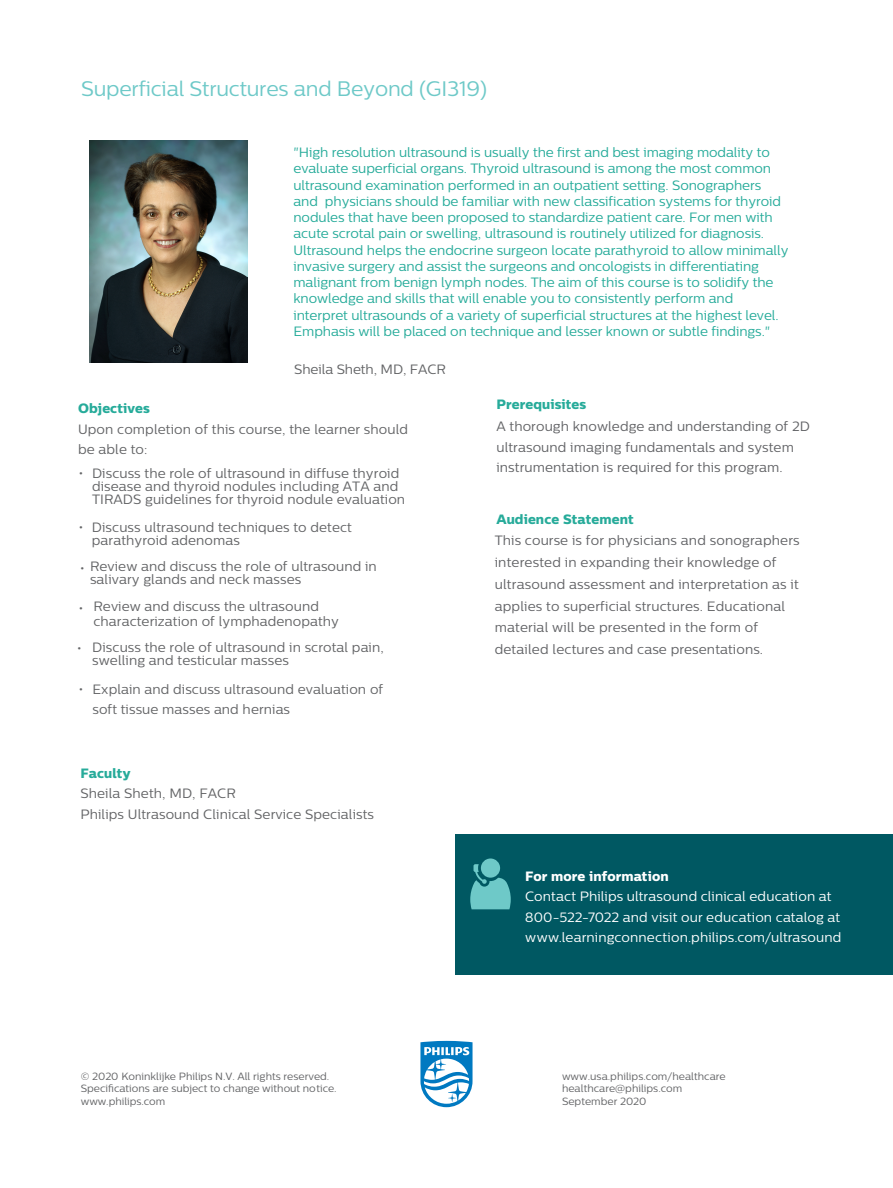
<style>
.page{position:relative;width:893px;height:1188px;background:#fff}
.page>*{position:absolute;margin:0;border:0;box-sizing:border-box;transform-origin:0 0}
.t1{font:21px "Centrale Sans";letter-spacing:-.01em;color:#6ec9c8}
.t2{font:13.5px/16.2px "Centrale Sans";letter-spacing:-.005em;color:#26ab9a}
.t3{font:13.5px/13.8px "Centrale Sans";letter-spacing:.005em;color:#636466}
.t4{font:13.5px/21.8px "Centrale Sans";letter-spacing:.01em;color:#626366}
.t5{font:13.5px/20.2px "Centrale Sans";letter-spacing:.01em;color:#fff}
.t6{font:13.5px "Centrale Sans X Bold";letter-spacing:.005em;color:#27ab9a}
.t7{font:13.5px "Centrale Sans X Bold";letter-spacing:.005em;color:#fff}
.t8{font:13.5px "Centrale Sans X Bold";letter-spacing:.005em;color:#26ab9a}
.t9{font:10.5px/12.3px "Centrale Sans";color:#636466}
.s1{color:#636466}
</style>
<div class="page">
<svg style="left:420px;top:1041px;width:52px;height:66px"></svg>
<div style="left:455px;top:834px;width:438px;height:141px;background:#005862"></div>
<svg style="left:470px;top:858px;width:41px;height:51px"></svg>
<img style="left:89px;top:141px;width:158px;height:221px">
<h1 class="t1" style="left:81px;top:76px;width:408px">Superficial Structures and Beyond (GI319)</h1>
<p class="t2" style="left:293px;top:144px;width:497px">"High resolution ultrasound is usually the first and best imaging modality to evaluate superficial organs. Thyroid ultrasound is among the most common ultrasound examination performed in an outpatient setting. Sonographers and physicians should be familiar with new classification systems for thyroid nodules that have been proposed to standardize patient care. For men with acute scrotal pain or swelling, ultrasound is routinely utilized for diagnosis.<br>Ultrasound helps the endocrine surgeon locate parathyroid to allow minimally invasive surgery and assist the surgeons and oncologists in differentiating malignant from benign lymph nodes. The aim of this course is to solidify the knowledge and skills that will enable you to consistently perform and interpret ultrasounds of a variety of superficial structures at the highest level.<br>Emphasis will be placed on technique and lesser known or subtle findings."</p>
<p class="t3" style="left:294px;top:362px;width:153px">Sheila Sheth, MD, FACR</p>
<p class="t8" style="left:78px;top:399px;width:73px">Objectives</p>
<p class="t3" style="left:78px;top:419px;width:331px;line-height:20.4px">Upon completion of this course, the learner should be able to:</p>
<p class="t3" style="left:92px;top:466px;width:315px;line-height:13px;text-indent:-14px">• Discuss the role of ultrasound in diffuse thyroid disease and thyroid nodules including ATA and<br>TIRADS guidelines for thyroid nodule evaluation</p>
<p class="t3" style="left:92px;top:520px;width:262px;text-indent:-13px">• Discuss ultrasound techniques to detect parathyroid adenomas</p>
<p class="t3" style="left:90px;top:559px;width:288px;text-indent:-10px">• Review and discuss the role of ultrasound in salivary glands and neck masses</p>
<p class="t3" style="left:93px;top:598px;width:247px;line-height:15.5px;text-indent:-15px">• Review and discuss the ultrasound characterization of lymphadenopathy</p>
<p class="t3" style="left:92px;top:640px;width:293px;text-indent:-15px">• Discuss the role of ultrasound in scrotal pain, swelling and testicular masses</p>
<p class="t3" style="left:92px;top:679px;width:292px;line-height:19.8px;text-indent:-14px">• Explain and discuss ultrasound evaluation of soft tissue masses and hernias</p>
<p class="t6" style="left:80px;top:764px;width:52px">Faculty</p>
<p class="t3" style="left:80px;top:782px;width:295px;line-height:20.9px">Sheila Sheth, MD, FACR<br>Philips Ultrasound Clinical Service Specialists</p>
<p class="t6" style="left:496px;top:396px;width:91px">Prerequisites</p>
<p class="t4" style="left:496px;top:415px;width:315px;line-height:20.7px"><span class="s1">A thoro</span>ugh knowledge and understanding of 2D ultrasound imaging fundamentals and system instrumentation is required for this program.</p>
<p class="t6" style="left:496px;top:510px;width:139px">Audience Statement</p>
<p class="t4" style="left:495px;top:529px;width:306px">This course is for physicians and sonographers interested in expanding their knowledge of ultrasound assessment and interpretation as it applies to superficial structures. Educational material will be presented in the form of detailed lectures and case presentations.</p>
<p class="t7" style="left:525px;top:868px;width:145px">For more information</p>
<p class="t5" style="left:525px;top:886px;width:318px">Contact Philips ultrasound clinical education at<br>800-522-7022 and visit our education catalog at www.learningconnection.philips.com/ultrasound</p>
<p class="t9" style="left:81px;top:1070px;width:257px">© 2020 Koninklijke Philips N.V. All rights reserved.<br>Specifications are subject to change without notice. www.philips.com</p>
<p class="t9" style="left:562px;top:1070px;width:165px">www.usa.philips.com/healthcare healthcare@philips.com<br>September 2020</p>
</div>
